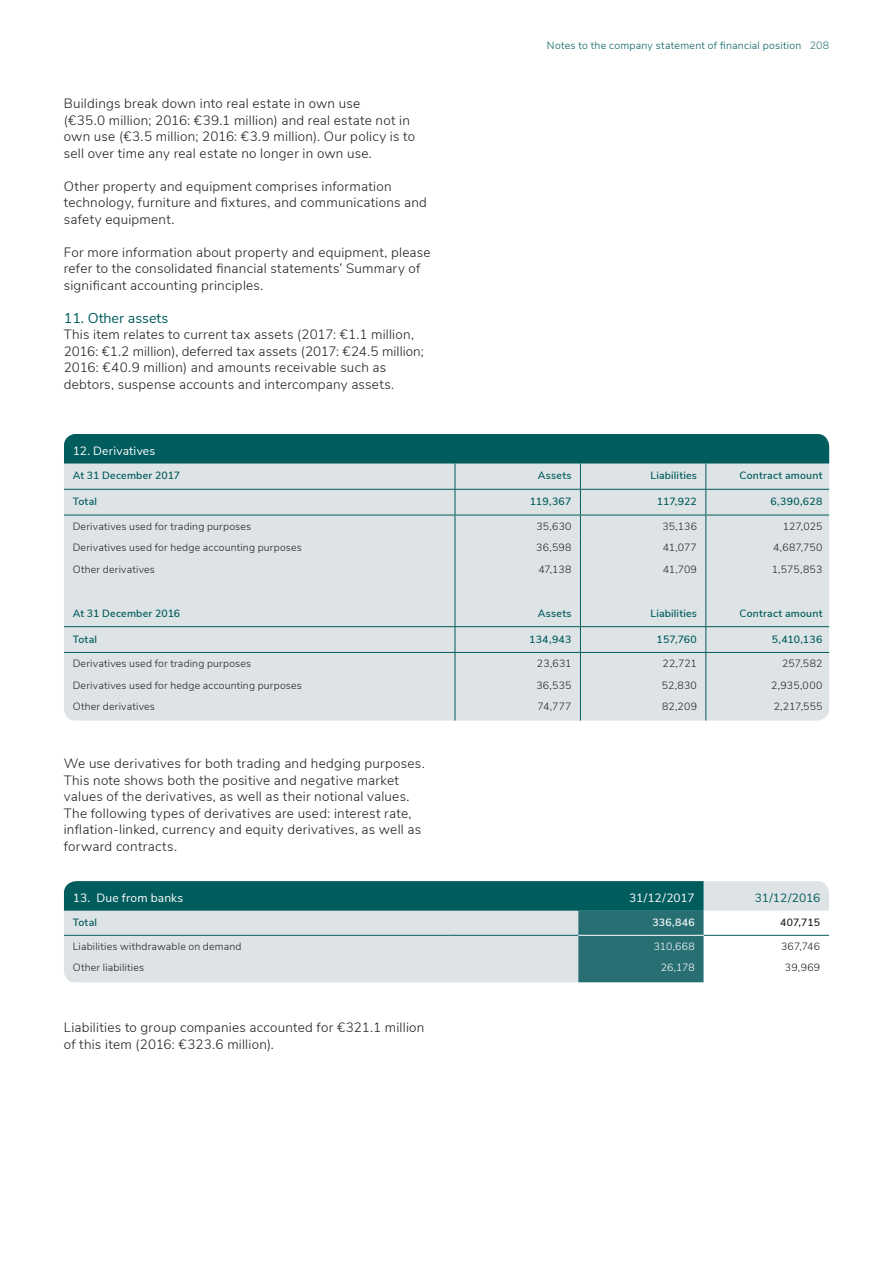
<style>
.page{position:relative;width:893px;height:1263px;background:#fff}
.page>*{position:absolute;margin:0;border:0;box-sizing:border-box;transform-origin:0 0}
.Kop__sub{font:14.25px "Nunito Sans";color:#015c5e}
.Bodytekst{font:300 13.5px/16.5px "Nunito Sans";letter-spacing:.015em;color:#231f20}
.Tabel_kop{font:12px "Nunito Sans";letter-spacing:.015em;color:#fff}
.Tabel_kop-2{font:12px "Nunito Sans";letter-spacing:-.02em;color:#015c5e}
.Tabel_tekst_zwart2{font:300 10.5px "Nunito Sans";letter-spacing:.02em;color:#231f20}
.Tabel_tekst{font:300 10.5px "Nunito Sans";letter-spacing:.01em;color:#231f20}
.Tabel_tekst-2{font:600 10.5px "Nunito Sans";letter-spacing:.02em;color:#015c5e}
.Tabel_tekst_zwart2-2{font:600 10.5px "Nunito Sans";letter-spacing:.02em;color:#015c5e}
.t1{font:300 10.5px "Nunito Sans";letter-spacing:.03em;color:#015c5e}
.Tabel_tekst-3{font:300 10.5px "Nunito Sans";letter-spacing:.005em;color:#fff}
.Tabel_tekst-4{font:600 10.5px "Nunito Sans";letter-spacing:.03em;color:#fff}
.Tabel_tekst_zwart2-3{font:600 10.5px "Nunito Sans";letter-spacing:.01em;color:#231f20}
.s1{color:#286f73}
</style>
<div class="page">
<div style="left:64px;top:434px;width:765px;height:29px;background:#015c5e"></div>
<div style="left:64px;top:463px;width:765px;height:258px;background:#dee4e5"></div>
<hr style="left:64px;top:515px;width:391px;height:1px;background:#015c5e">
<hr style="left:455px;top:515px;width:125px;height:1px;background:#015c5e">
<hr style="left:580px;top:515px;width:126px;height:1px;background:#015c5e">
<hr style="left:706px;top:515px;width:123px;height:1px;background:#015c5e">
<hr style="left:64px;top:652px;width:391px;height:1px;background:#015c5e">
<hr style="left:455px;top:652px;width:125px;height:1px;background:#015c5e">
<hr style="left:580px;top:652px;width:126px;height:1px;background:#015c5e">
<hr style="left:706px;top:652px;width:123px;height:1px;background:#015c5e">
<svg style="left:455px;top:463px;width:1px;height:258px"></svg>
<svg style="left:580px;top:463px;width:1px;height:258px"></svg>
<svg style="left:705px;top:463px;width:1px;height:258px"></svg>
<hr style="left:64px;top:489px;width:391px;height:1px;background:#015c5e">
<hr style="left:455px;top:489px;width:125px;height:1px;background:#015c5e">
<hr style="left:580px;top:489px;width:126px;height:1px;background:#015c5e">
<hr style="left:706px;top:489px;width:123px;height:1px;background:#015c5e">
<hr style="left:64px;top:626px;width:391px;height:1px;background:#015c5e">
<hr style="left:455px;top:626px;width:125px;height:1px;background:#015c5e">
<hr style="left:580px;top:626px;width:126px;height:1px;background:#015c5e">
<hr style="left:706px;top:626px;width:123px;height:1px;background:#015c5e">
<svg style="left:64px;top:881px;width:765px;height:101px;background:#96b8b9"></svg>
<hr style="left:64px;top:935px;width:385px;height:1px;background:#015c5e">
<hr style="left:449px;top:935px;width:129px;height:1px;background:#015c5e">
<hr style="left:704px;top:935px;width:125px;height:1px;background:#015c5e">
<hr style="left:578px;top:935px;width:126px;height:1px;background:#fff">
<p class="Bodytekst" style="left:64px;top:95px;width:353px">Buildings break down into real estate in own use<br>(€35.0 million; 2016: €39.1 million) and real estate not in own use (€3.5 million; 2016: €3.9 million). Our policy is to sell over time any real estate no longer in own use.</p>
<p class="Bodytekst" style="left:64px;top:177px;width:365px">Other property and equipment comprises information technology, furniture and fixtures, and communications and safety equipment.</p>
<p class="Bodytekst" style="left:64px;top:243px;width:368px">For more information about property and equipment, please refer to the consolidated financial statements’ Summary of significant accounting principles.</p>
<p class="Kop__sub" style="left:64px;top:307px;width:106px">11. Other assets</p>
<p class="Bodytekst" style="left:64px;top:326px;width:362px">This item relates to current tax assets (2017: €1.1 million, 2016: €1.2 million), deferred tax assets (2017: €24.5 million; 2016: €40.9 million) and amounts receivable such as debtors, suspense accounts and intercompany assets.</p>
<p class="t1" style="left:547px;top:38px;width:284px">Notes to the company statement of financial position <span class="s1">208</span></p>
<p class="Tabel_kop" style="left:73px;top:442px;width:84px">12. Derivatives</p>
<p class="Tabel_tekst_zwart2-2" style="left:73px;top:468px;width:109px">At 31 December 2017</p>
<p class="Tabel_tekst_zwart2-2" style="left:538px;top:468px;width:35px">Assets</p>
<p class="Tabel_tekst-2" style="left:650px;top:468px;width:48px">Liabilities</p>
<p class="Tabel_tekst-2" style="left:739px;top:468px;width:84px">Contract amount</p>
<p class="Tabel_tekst_zwart2-2" style="left:73px;top:494px;width:26px">Total</p>
<p class="Tabel_tekst_zwart2-2" style="left:530px;top:494px;width:43px">119,367</p>
<p class="Tabel_tekst-2" style="left:657px;top:494px;width:42px">117,922</p>
<p class="Tabel_tekst-2" style="left:771px;top:494px;width:53px">6,390,628</p>
<p class="Tabel_tekst_zwart2" style="left:73px;top:519px;width:180px">Derivatives used for trading purposes</p>
<p class="Tabel_tekst_zwart2" style="left:536px;top:519px;width:37px">35,630</p>
<p class="Tabel_tekst" style="left:662px;top:519px;width:36px">35,136</p>
<p class="Tabel_tekst" style="left:783px;top:519px;width:41px">127,025</p>
<p class="Tabel_tekst_zwart2" style="left:73px;top:540px;width:231px">Derivatives used for hedge accounting purposes</p>
<p class="Tabel_tekst_zwart2" style="left:536px;top:540px;width:37px">36,598</p>
<p class="Tabel_tekst" style="left:663px;top:540px;width:35px">41,077</p>
<p class="Tabel_tekst" style="left:773px;top:540px;width:51px">4,687,750</p>
<p class="Tabel_tekst_zwart2" style="left:73px;top:562px;width:84px">Other derivatives</p>
<p class="Tabel_tekst_zwart2" style="left:538px;top:562px;width:35px">47,138</p>
<p class="Tabel_tekst" style="left:663px;top:562px;width:36px">41,709</p>
<p class="Tabel_tekst" style="left:772px;top:562px;width:52px">1,575,853</p>
<p class="Tabel_tekst_zwart2-2" style="left:73px;top:605px;width:109px">At 31 December 2016</p>
<p class="Tabel_tekst_zwart2-2" style="left:538px;top:605px;width:35px">Assets</p>
<p class="Tabel_tekst-2" style="left:650px;top:605px;width:48px">Liabilities</p>
<p class="Tabel_tekst-2" style="left:739px;top:605px;width:84px">Contract amount</p>
<p class="Tabel_tekst_zwart2-2" style="left:73px;top:631px;width:26px">Total</p>
<p class="Tabel_tekst_zwart2-2" style="left:529px;top:631px;width:44px">134,943</p>
<p class="Tabel_tekst-2" style="left:657px;top:631px;width:42px">157,760</p>
<p class="Tabel_tekst-2" style="left:772px;top:631px;width:52px">5,410,136</p>
<p class="Tabel_tekst_zwart2" style="left:73px;top:656px;width:180px">Derivatives used for trading purposes</p>
<p class="Tabel_tekst_zwart2" style="left:537px;top:656px;width:36px">23,631</p>
<p class="Tabel_tekst" style="left:663px;top:656px;width:36px">22,721</p>
<p class="Tabel_tekst" style="left:782px;top:656px;width:42px">257,582</p>
<p class="Tabel_tekst_zwart2" style="left:73px;top:677px;width:231px">Derivatives used for hedge accounting purposes</p>
<p class="Tabel_tekst_zwart2" style="left:536px;top:677px;width:37px">36,535</p>
<p class="Tabel_tekst" style="left:662px;top:677px;width:37px">52,830</p>
<p class="Tabel_tekst" style="left:771px;top:677px;width:53px">2,935,000</p>
<p class="Tabel_tekst_zwart2" style="left:73px;top:698px;width:84px">Other derivatives</p>
<p class="Tabel_tekst_zwart2" style="left:538px;top:698px;width:35px">74,777</p>
<p class="Tabel_tekst" style="left:662px;top:698px;width:36px">82,209</p>
<p class="Tabel_tekst" style="left:774px;top:698px;width:50px">2,217,555</p>
<p class="Bodytekst" style="left:64px;top:755px;width:362px">We use derivatives for both trading and hedging purposes.<br>This note shows both the positive and negative market values of the derivatives, as well as their notional values.<br>The following types of derivatives are used: interest rate, inflation-linked, currency and equity derivatives, as well as forward contracts.</p>
<p class="Tabel_kop" style="left:73px;top:889px;width:112px">13. Due from banks</p>
<p class="Tabel_kop" style="left:629px;top:889px;width:67px">31/12/2017</p>
<p class="Tabel_kop-2" style="left:755px;top:889px;width:67px">31/12/2016</p>
<p class="Tabel_tekst_zwart2-2" style="left:73px;top:914px;width:26px">Total</p>
<p class="Tabel_tekst-4" style="left:652px;top:914px;width:44px">336,846</p>
<p class="Tabel_tekst_zwart2-3" style="left:780px;top:914px;width:42px">407,715</p>
<p class="Tabel_tekst_zwart2" style="left:73px;top:939px;width:170px">Liabilities withdrawable on demand</p>
<p class="Tabel_tekst-3" style="left:654px;top:939px;width:42px">310,668</p>
<p class="Tabel_tekst_zwart2" style="left:781px;top:939px;width:41px">367,746</p>
<p class="Tabel_tekst_zwart2" style="left:73px;top:960px;width:73px">Other liabilities</p>
<p class="Tabel_tekst-3" style="left:661px;top:960px;width:36px">26,178</p>
<p class="Tabel_tekst_zwart2" style="left:785px;top:960px;width:37px">39,969</p>
<p class="Bodytekst" style="left:64px;top:1019px;width:362px">Liabilities to group companies accounted for €321.1 million of this item (2016: €323.6 million).</p>
</div>
